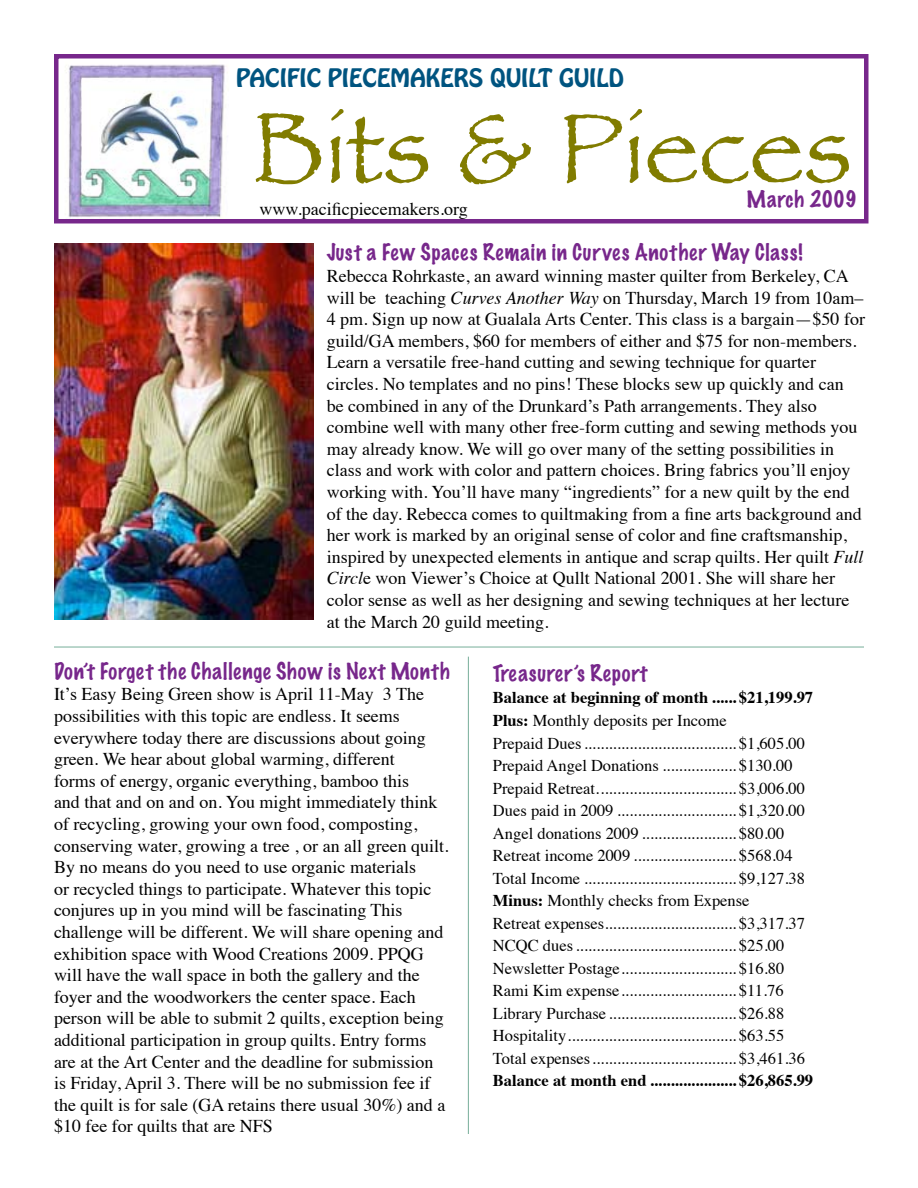
<style>
.page{position:relative;width:918px;height:1188px;background:#fff}
.page>*{position:absolute;margin:0;border:0;box-sizing:border-box;transform-origin:0 0}
.t1{font:102px "Papyrus";color:#817c00}
.t2{font:22.5px "Hobo Std";color:#005480}
.t3{font:100 21px "Marker Felt";letter-spacing:.04em;color:#77278b}
.t4{font:100 21px "Marker Felt";color:#77278b}
.t5{font:18px/21.6px "Times";color:#000}
.t6{font:16.5px/22.5px "Times";color:#000}
.t7{font:700 16.5px "Times";color:#000}
.s1{font-style:italic}
.s2{font-weight:700}
</style>
<div class="page">
<hr style="left:54px;top:647px;width:810px;height:1px;background:#77ae99">
<img style="left:65px;top:64px;width:163px;height:154px">
<div style="left:54px;top:54px;width:814px;height:169px;border:4px solid #77278b"></div>
<img style="left:54px;top:243px;width:259px;height:377px">
<hr style="left:468px;top:657px;width:1px;height:477px;background:#77ae99">
<p class="t2" style="left:236px;top:62px;width:389px">PACIFIC PIECEMAKERS QUILT GUILD</p>
<h1 class="t1" style="left:251px;top:87px;width:602px">Bits &amp; Pieces</h1>
<p class="t4" style="left:747px;top:188px;width:112px">March 2009</p>
<p class="t5" style="left:260px;top:200px;width:210px">www.pacificpiecemakers.org</p>
<p class="t3" style="left:327px;top:242px;width:477px">Just a Few Spaces Remain in Curves Another Way Class!</p>
<p class="t5" style="left:327px;top:267px;width:540px">Rebecca Rohrkaste, an award winning master quilter from Berkeley, CA will be teaching <span class="s1">Curves Another Way</span> on Thursday, March 19 from 10am– 4 pm. Sign up now at Gualala Arts Center. This class is a bargain—$50 for guild/GA members, $60 for members of either and $75 for non-members.<br>Learn a versatile free-hand cutting and sewing technique for quarter circles. No templates and no pins! These blocks sew up quickly and can be combined in any of the Drunkard’s Path arrangements. They also combine well with many other free-form cutting and sewing methods you may already know. We will go over many of the setting possibilities in class and work with color and pattern choices. Bring fabrics you’ll enjoy working with. You’ll have many “ingredients” for a new quilt by the end of the day. Rebecca comes to quiltmaking from a fine arts background and her work is marked by an original sense of color and fine craftsmanship, inspired by unexpected elements in antique and scrap quilts. Her quilt <span class="s1">Full Circl</span>e won Viewer’s Choice at Qullt National 2001. She will share her color sense as well as her designing and sewing techniques at her lecture at the March 20 guild meeting.</p>
<p class="t3" style="left:54px;top:661px;width:397px">Don’t Forget the Challenge Show is Next Month</p>
<p class="t5" style="left:54px;top:685px;width:396px">It’s Easy Being Green show is April 11-May 3 The possibilities with this topic are endless. It seems everywhere today there are discussions about going green. We hear about global warming, different<br>forms of energy, organic everything, bamboo this<br>and that and on and on. You might immediately think of recycling, growing your own food, composting, conserving water, growing a tree , or an all green quilt.<br>By no means do you need to use organic materials<br>or recycled things to participate. Whatever this topic conjures up in you mind will be fascinating This challenge will be different. We will share opening and exhibition space with Wood Creations 2009. PPQG will have the wall space in both the gallery and the foyer and the woodworkers the center space. Each person will be able to submit 2 quilts, exception being additional participation in group quilts. Entry forms are at the Art Center and the deadline for submission is Friday, April 3. There will be no submission fee if the quilt is for sale (GA retains there usual 30%) and a $10 fee for quilts that are NFS</p>
<p class="t3" style="left:493px;top:663px;width:156px">Treasurer’s Report</p>
<p class="t6" style="left:493px;top:688px;width:322px"><span class="s2">Balance at beginning of month ...... $21,199.97<br>Plus:</span> Monthly deposits per Income<br>Prepaid Dues..................................... $1,605.00<br>Prepaid Angel Donations .................. $130.00<br>Prepaid Retreat.................................. $3,006.00<br>Dues paid in 2009 ............................. $1,320.00<br>Angel donations 2009 ....................... $80.00<br>Retreat income 2009 ......................... $568.04<br>Total Income ..................................... $9,127.38<br><span class="s2">Minus:</span> Monthly checks from Expense<br>Retreat expenses................................ $3,317.37<br>NCQC dues....................................... $25.00<br>Newsletter Postage............................ $16.80<br>Rami Kim expense............................ $11.76<br>Library Purchase ............................... $26.88<br>Hospitality......................................... $63.55<br>Total expenses................................... $3,461.36</p>
<p class="t7" style="left:493px;top:1074px;width:322px">Balance at month end ..................... $26,865.99</p>
</div>
